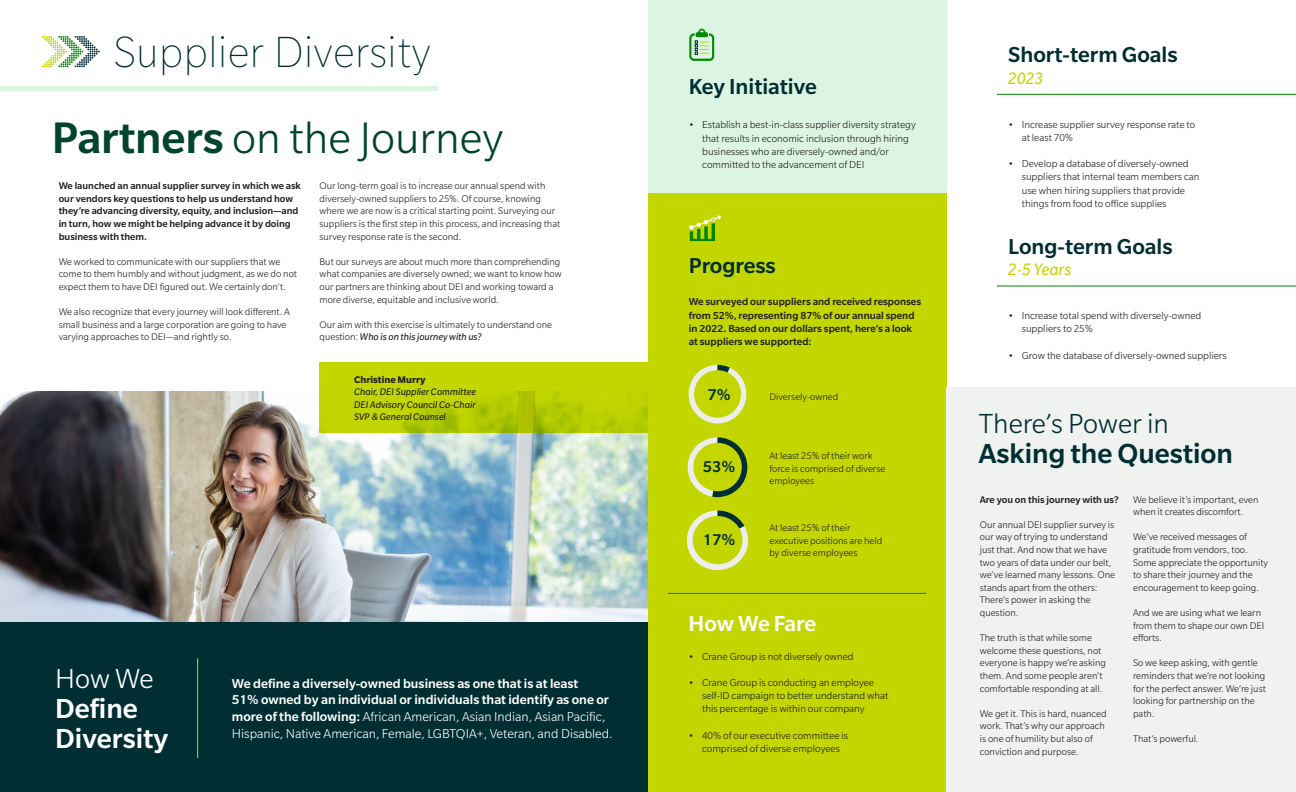
<style>
.page{position:relative;width:1296px;height:792px;background:#fff}
.page>*{position:absolute;margin:0;border:0;box-sizing:border-box;transform-origin:0 0}
.t1{font:300 48px "Slate Pro";color:#01442c}
.t2{font:100 47.5px "Slate Pro";color:#002e33}
.t3{font:500 30px/30px "Slate Pro";color:#002e33}
.t4{font:500 30px/30px "Slate Pro";color:#fff}
.t5{font:500 23.5px "Slate Pro";color:#002e33}
.t6{font:500 23.5px "Slate Pro";letter-spacing:-.01em;color:#fff}
.t7{font:italic 18px "Slate Pro";color:#c4d600}
.t8{font:500 17px "Slate Pro";color:#002e33}
.t9{font:500 14px/16.8px "Slate Pro";color:#fff}
.t10{font:300 11px/13.2px "Slate Pro";color:#231f20}
.t11{font:500 11px/13.2px "Slate Pro";color:#231f20}
.t12{font:300 10.5px/12.6px "Slate Pro";color:#231f20}
.t13{font:500 10.5px/12.6px "Slate Pro";color:#231f20}
.t14{font:italic 10.5px/12.6px "Slate Pro";color:#231f20}
.t15{font:700 10.5px "Slate Pro";color:#231f20}
.s1{font-weight:500}
.s2{font-weight:400;font-style:italic}
.s3{font-weight:300}
</style>
<div class="page">
<div style="left:0;top:86px;width:438px;height:5px;background:#dcf5e2"></div>
<div style="left:0;top:621px;width:648px;height:171px;background:#002e33"></div>
<hr style="left:197px;top:658px;width:1px;height:100px;background:#c4d600">
<svg style="left:42px;top:36px;width:58px;height:31px"></svg>
<img style="left:0;top:392px;width:648px;height:229px">
<svg style="left:320px;top:362px;width:328px;height:71px;background:#bcd100"></svg>
<div style="left:648px;top:192px;width:298px;height:600px;background:#c4d600"></div>
<svg style="left:686px;top:511px;width:63px;height:60px"></svg>
<div style="left:693px;top:516px;width:49px;height:48px;background:#c4d600;border-radius:50%"></div>
<svg style="left:687px;top:437px;width:60px;height:60px"></svg>
<div style="left:693px;top:443px;width:49px;height:48px;background:#c4d600;border-radius:50%"></div>
<svg style="left:688px;top:365px;width:59px;height:59px"></svg>
<div style="left:694px;top:370px;width:47px;height:48px;background:#c4d600;border-radius:50%"></div>
<div style="left:946px;top:387px;width:350px;height:405px;background:#f0f2ef"></div>
<div style="left:648px;top:0;width:298px;height:192px;background:#dcf5e2"></div>
<svg style="left:689px;top:29px;width:25px;height:32px"></svg>
<svg style="left:689px;top:215px;width:32px;height:26px"></svg>
<hr style="left:997px;top:94px;width:299px;height:1px;background:#008801">
<hr style="left:997px;top:286px;width:299px;height:1px;background:#008801">
<hr style="left:668px;top:593px;width:258px;height:1px;background:#008801">
<p class="t2" style="left:113px;top:27px;width:319px">Supplier Diversity</p>
<p class="t1" style="left:52px;top:113px;width:453px"><span class="s1">Partners</span> on the Journey</p>
<p class="t12" style="left:320px;top:179px;width:242px">Our long-term goal is to increase our annual spend with diversely-owned suppliers to 25%. Of course, knowing where we are now is a critical starting point. Surveying our suppliers is the first step in this process, and increasing that survey response rate is the second.</p>
<p class="t12" style="left:320px;top:255px;width:244px">But our surveys are about much more than comprehending what companies are diversely owned; we want to know how our partners are thinking about DEI and working toward a more diverse, equitable and inclusive world.</p>
<p class="t12" style="left:320px;top:318px;width:234px">Our aim with this exercise is ultimately to understand one question: <span class="s2">Who is on this journey with us?</span></p>
<p class="t15" style="left:354px;top:374px;width:73px">Christine Murry</p>
<p class="t14" style="left:354px;top:386px;width:123px">Chair, DEI Supplier Committee<br>DEI Advisory Council Co-Chair</p>
<p class="t14" style="left:354px;top:411px;width:93px">SVP &amp; General Counsel</p>
<p class="t13" style="left:59px;top:179px;width:244px">We launched an annual supplier survey in which we ask our vendors key questions to help us understand how they’re advancing diversity, equity, and inclusion—and in turn, how we might be helping advance it by doing business with them.</p>
<p class="t12" style="left:59px;top:255px;width:240px">We worked to communicate with our suppliers that we come to them humbly and without judgment, as we do not expect them to have DEI figured out. We certainly don’t.</p>
<p class="t12" style="left:59px;top:305px;width:233px">We also recognize that every journey will look different. A small business and a large corporation are going to have varying approaches to DEI—and rightly so.</p>
<p class="t4" style="left:55px;top:663px;width:115px"><span class="s3">How We<br></span>Define<br>Diversity</p>
<p class="t9" style="left:232px;top:675px;width:382px">We define a diversely-owned business as one that is at least<br>51% owned by an individual or individuals that identify as one or more of the following: <span class="s3">African American, Asian Indian, Asian Pacific, Hispanic, Native American, Female, LGBTQIA+, Veteran, and Disabled.</span></p>
<p class="t5" style="left:689px;top:74px;width:130px">Key Initiative</p>
<p class="t10" style="left:702px;top:118px;width:215px;text-indent:-14px">• Establish a best-in-class supplier diversity strategy that results in economic inclusion through hiring businesses who are diversely-owned and/or committed to the advancement of DEI</p>
<p class="t5" style="left:689px;top:253px;width:89px">Progress</p>
<p class="t11" style="left:689px;top:295px;width:234px">We surveyed our suppliers and received responses from 52%, representing 87% of our annual spend in 2022. Based on our dollars spent, here’s a look at suppliers we supported:</p>
<p class="t8" style="left:708px;top:385px;width:25px">7%</p>
<p class="t12" style="left:769px;top:390px;width:70px">Diversely-owned</p>
<p class="t8" style="left:703px;top:458px;width:34px">53%</p>
<p class="t8" style="left:703px;top:531px;width:34px">17%</p>
<p class="t12" style="left:769px;top:449px;width:117px">At least 25% of their work force is comprised of diverse employees</p>
<p class="t12" style="left:769px;top:522px;width:114px">At least 25% of their executive positions are held by diverse employees</p>
<p class="t6" style="left:689px;top:611px;width:129px">How We Fare</p>
<p class="t10" style="left:689px;top:649px;width:167px">• Crane Group is not diversely owned</p>
<p class="t10" style="left:702px;top:676px;width:188px;text-indent:-14px">• Crane Group is conducting an employee self-ID campaign to better understand what this percentage is within our company</p>
<p class="t10" style="left:689px;top:729px;width:161px;text-align:center">• 40% of our executive committee is comprised of diverse employees</p>
<p class="t5" style="left:1008px;top:42px;width:171px">Short-term Goals</p>
<p class="t7" style="left:1008px;top:68px;width:37px">2023</p>
<p class="t10" style="left:1022px;top:117px;width:175px;text-indent:-14px">• Increase supplier survey response rate to at least 70%</p>
<p class="t10" style="left:1022px;top:157px;width:179px;text-indent:-14px">• Develop a database of diversely-owned suppliers that internal team members can use when hiring suppliers that provide things from food to office supplies</p>
<p class="t5" style="left:1008px;top:234px;width:166px">Long-term Goals</p>
<p class="t7" style="left:1008px;top:260px;width:65px">2-5 Years</p>
<p class="t10" style="left:1022px;top:309px;width:181px;text-indent:-14px">• Increase total spend with diversely-owned suppliers to 25%</p>
<p class="t10" style="left:1008px;top:349px;width:220px">• Grow the database of diversely-owned suppliers</p>
<p class="t3" style="left:979px;top:408px;width:256px"><span class="s3">There’s Power in<br></span>Asking the Question</p>
<p class="t12" style="left:1133px;top:493px;width:127px">We believe it’s important, even when it creates discomfort.</p>
<p class="t12" style="left:1133px;top:531px;width:116px">We’ve received messages of gratitude from vendors, too.</p>
<p class="t12" style="left:1133px;top:556px;width:137px">Some appreciate the opportunity to share their journey and the encouragement to keep going.</p>
<p class="t12" style="left:1133px;top:606px;width:133px">And we are using what we learn from them to shape our own DEI efforts.</p>
<p class="t12" style="left:1133px;top:657px;width:134px">So we keep asking, with gentle reminders that we’re not looking for the perfect answer. We’re just looking for partnership on the path.</p>
<p class="t12" style="left:1133px;top:732px;width:67px">That’s powerful.</p>
<p class="t13" style="left:980px;top:493px;width:141px">Are you on this journey with us?</p>
<p class="t12" style="left:980px;top:518px;width:137px">Our annual DEI supplier survey is our way of trying to understand just that. And now that we have two years of data under our belt, we’ve learned many lessons. One stands apart from the others:<br>There’s power in asking the question.</p>
<p class="t12" style="left:980px;top:631px;width:128px">The truth is that while some welcome these questions, not everyone is happy we’re asking them. And some people aren’t comfortable responding at all.</p>
<p class="t12" style="left:980px;top:707px;width:128px">We get it. This is hard, nuanced work. That’s why our approach is one of humility but also of conviction and purpose.</p>
</div>
